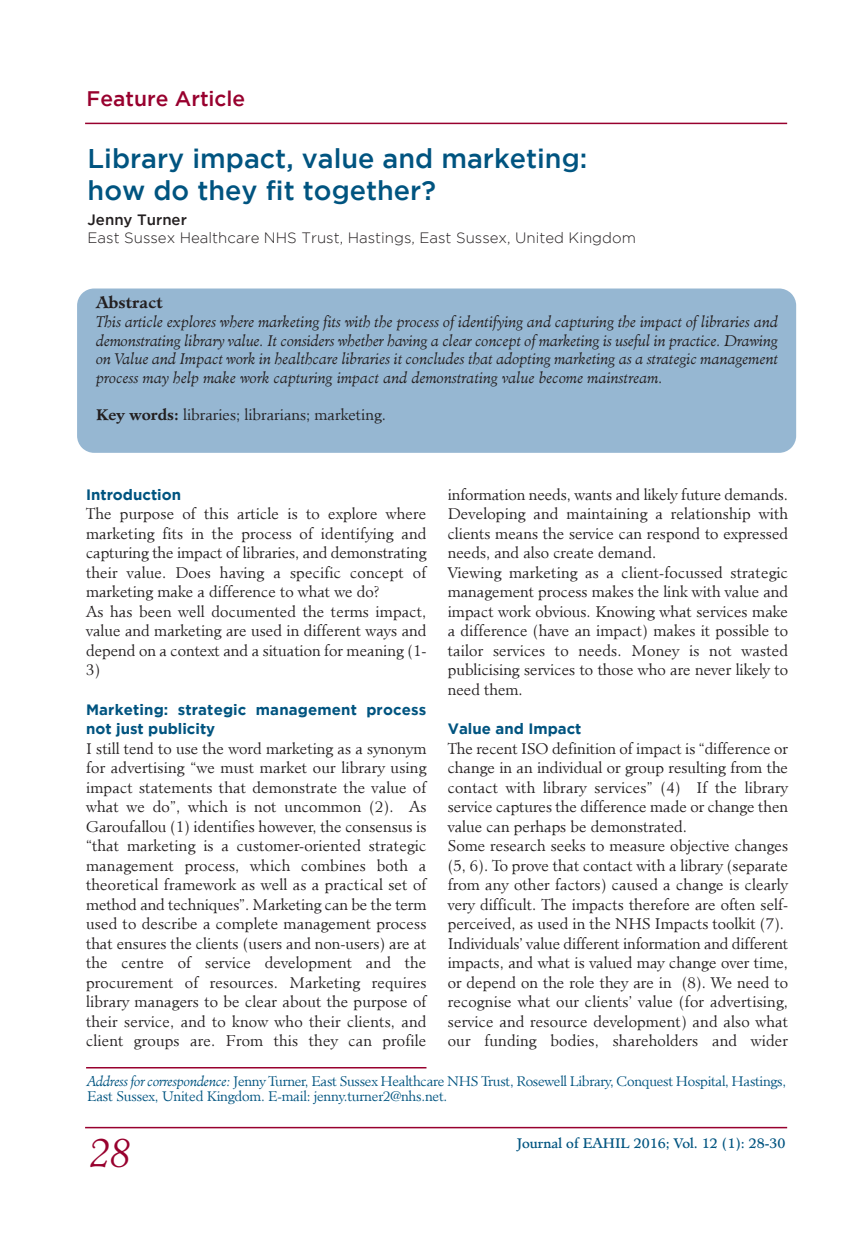
<style>
.page{position:relative;width:851px;height:1234px;background:#fff}
.page>*{position:absolute;margin:0;border:0;box-sizing:border-box;transform-origin:0 0}
.t1{font:italic 300 42px "Minister";color:#98002e}
.t2{font:500 27px/32.4px "Gotham";color:#005480}
.t3{font:500 21px "Gotham";color:#98002e}
.t4{font:700 15.75px "Minister";color:#231f20}
.t5{font:300 15px/19.5px "Minister";color:#231f20}
.t6{font:italic 300 15px/18.5px "Minister";color:#231f20;text-align:justify}
.t7{font:700 15px/19.5px "Gotham";color:#005480}
.t8{font:300 15px "Gotham";color:#231f20}
.t9{font:500 15px "Gotham";color:#231f20}
.t10{font:300 13.5px/15px "Minister";letter-spacing:-.025em;color:#005480}
.t11{font:13.5px "Minister";color:#005480}
.s1{font-weight:700}
.s2{font-style:italic}
</style>
<div class="page">
<hr style="left:85px;top:1126px;width:702px;height:2px;background:#98002e">
<hr style="left:85px;top:123px;width:702px;height:1px;background:#98002e">
<div style="left:77px;top:288px;width:719px;height:164px;background:#96b7d2"></div>
<hr style="left:86px;top:1066px;width:340px;height:2px;background:#98002e">
<h3 class="t3" style="left:87px;top:91px;width:160px">Feature Article</h3>
<h2 class="t2" style="left:88px;top:144px;width:501px">Library impact, value and marketing: how do they fit together?</h2>
<p class="t9" style="left:88px;top:214px;width:101px">Jenny Turner</p>
<p class="t8" style="left:88px;top:232px;width:550px">East Sussex Healthcare NHS Trust, Hastings, East Sussex, United Kingdom</p>
<p class="t4" style="left:96px;top:296px;width:68px">Abstract</p>
<p class="t6" style="left:96px;top:314px;width:683px">This article explores where marketing fits with the process of identifying and capturing the impact of libraries and demonstrating library value. It considers whether having a clear concept of marketing is useful in practice. Drawing on Value and Impact work in healthcare libraries it concludes that adopting marketing as a strategic management process may help make work capturing impact and demonstrating value become mainstream.</p>
<p class="t5" style="left:96px;top:405px;width:291px"><span class="s1">Key words:</span> libraries; librarians; marketing.</p>
<p class="t7" style="left:86px;top:485px;width:96px">Introduction</p>
<p class="t5" style="left:86px;top:505px;width:342px">The purpose of this article is to explore where marketing fits in the process of identifying and capturing the impact of libraries, and demonstrating their value. Does having a specific concept of marketing make a difference to what we do?<br>As has been well documented the terms impact, value and marketing are used in different ways and depend on a context and a situation for meaning (1- 3)</p>
<p class="t7" style="left:86px;top:700px;width:342px">Marketing: strategic management process not just publicity</p>
<p class="t5" style="left:86px;top:739px;width:342px;text-align:justify">I still tend to use the word marketing as a synonym for advertising “we must market our library using impact statements that demonstrate the value of what we do”, which is not uncommon (2). As Garoufallou (1) identifies however, the consensus is “that marketing is a customer-oriented strategic management process, which combines both a theoretical framework as well as a practical set of method and techniques”. Marketing can be the term used to describe a complete management process that ensures the clients (users and non-users) are at the centre of service development and the procurement of resources. Marketing requires library managers to be clear about the purpose of their service, and to know who their clients, and client groups are. From this they can profile</p>
<p class="t5" style="left:447px;top:485px;width:342px">information needs, wants and likely future demands.<br>Developing and maintaining a relationship with clients means the service can respond to expressed needs, and also create demand.<br>Viewing marketing as a client-focussed strategic management process makes the link with value and impact work obvious. Knowing what services make a difference (have an impact) makes it possible to tailor services to needs. Money is not wasted publicising services to those who are never likely to need them.</p>
<p class="t7" style="left:447px;top:719px;width:135px">Value and Impact</p>
<p class="t5" style="left:447px;top:739px;width:342px">The recent ISO definition of impact is “difference or change in an individual or group resulting from the contact with library services” (4) If the library service captures the difference made or change then value can perhaps be demonstrated.<br>Some research seeks to measure objective changes (5, 6). To prove that contact with a library (separate from any other factors) caused a change is clearly very difficult. The impacts therefore are often self&shy;perceived, as used in the NHS Impacts toolkit (7).<br>Individuals’ value different information and different impacts, and what is valued may change over time, or depend on the role they are in (8). We need to recognise what our clients’ value (for advertising, service and resource development) and also what our funding bodies, shareholders and wider</p>
<p class="t10" style="left:87px;top:1074px;width:700px"><span class="s2">Address for correspondence:</span> Jenny Turner, East Sussex Healthcare NHS Trust, Rosewell Library, Conquest Hospital, Hastings,<br>East Sussex, United Kingdom. E-mail: jenny.turner2@nhs.net.</p>
<h1 class="t1" style="left:87px;top:1137px;width:44px">39</h1>
<p class="t11" style="left:516px;top:1137px;width:270px">Journal of EAHIL 2016; Vol. 12 (1): 28-30</p>
</div>
